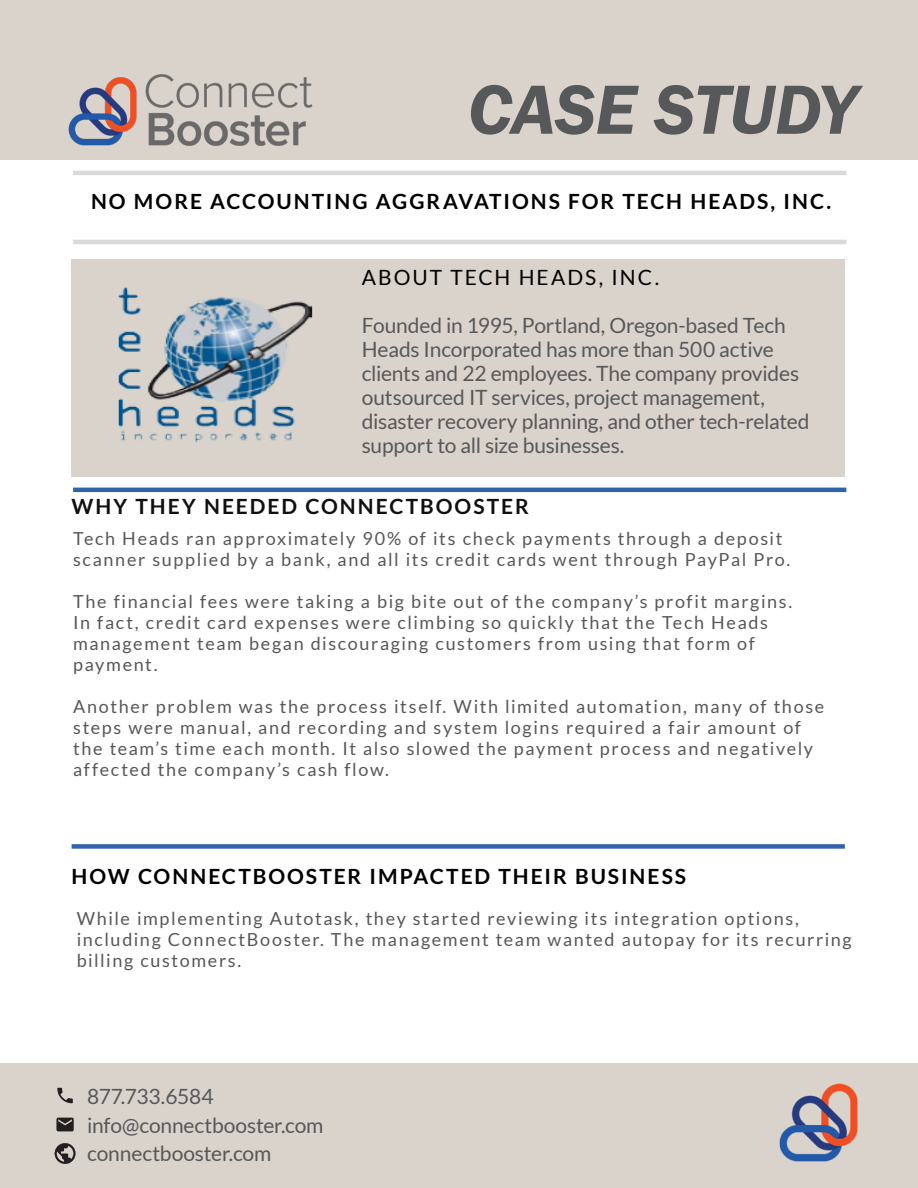
<style>
.page{position:relative;width:918px;height:1188px;background:#fff}
.page>*{position:absolute;margin:0;border:0;box-sizing:border-box;transform-origin:0 0}
.t1{font:italic 600 72px "Franklin Gothic";letter-spacing:-.01em;color:#57585a}
.Intro_Text{font:21px/24px "Lato";letter-spacing:-.01em;color:#57585a}
.Sub-Headline{font:700 21px "Lato";letter-spacing:.09em;color:#000}
.Second_Level_Heading{font:700 21px "Lato";letter-spacing:.09em;color:#000}
.Second_Level_Heading-2{font:700 21px "Lato";letter-spacing:.095em;color:#10110f}
.Second_Level_Heading-3{font:21px "Lato";letter-spacing:.095em;color:#000}
.Reg_Paragraph_Text{font:18px/21px "Lato";letter-spacing:.09em;color:#57585a}
</style>
<div class="page">
<div style="left:0;top:0;width:918px;height:160px;background:#d9d3cb"></div>
<div style="left:72px;top:259px;width:773px;height:217px;background:#d9d3cb"></div>
<hr style="left:73px;top:171px;width:773px;height:4px;background:#dbd9db">
<hr style="left:73px;top:240px;width:773px;height:4px;background:#dbd9db">
<img style="left:68px;top:74px;width:245px;height:72px">
<div style="left:0;top:1064px;width:918px;height:124px;background:#d9d3cb"></div>
<svg style="left:55px;top:1143px;width:20px;height:21px"></svg>
<svg style="left:56px;top:1118px;width:18px;height:13px"></svg>
<svg style="left:57px;top:1088px;width:16px;height:15px"></svg>
<img style="left:779px;top:1083px;width:79px;height:79px">
<hr style="left:73px;top:488px;width:773px;height:4px;background:#2f63ab">
<div style="left:72px;top:844px;width:773px;height:5px;background:#2f63ab"></div>
<img style="left:118px;top:287px;width:195px;height:156px">
<h1 class="t1" style="left:468px;top:63px;width:390px">CASE STUDY</h1>
<p class="Sub-Headline" style="left:91px;top:190px;width:742px">NO MORE ACCOUNTING AGGRAVATIONS FOR TECH HEADS, INC.</p>
<p class="Second_Level_Heading-3" style="left:362px;top:265px;width:299px">ABOUT TECH HEADS, INC.</p>
<p class="Intro_Text" style="left:362px;top:313px;width:449px">Founded in 1995, Portland, Oregon-based Tech Heads Incorporated has more than 500 active clients and 22 employees. The company provides outsourced IT services, project management, disaster recovery planning, and other tech-related</p>
<p class="Intro_Text" style="left:362px;top:433px;width:264px">support to all size businesses.</p>
<p class="Second_Level_Heading-2" style="left:72px;top:495px;width:459px">WHY THEY NEEDED CONNECTBOOSTER</p>
<p class="Reg_Paragraph_Text" style="left:73px;top:528px;width:719px">Tech Heads ran approximately 90% of its check payments through a deposit scanner supplied by a bank, and all its credit cards went through PayPal Pro.</p>
<p class="Reg_Paragraph_Text" style="left:73px;top:591px;width:721px">The financial fees were taking a big bite out of the company’s profit margins.<br>In fact, credit card expenses were climbing so quickly that the Tech Heads management team began discouraging customers from using that form of payment.</p>
<p class="Reg_Paragraph_Text" style="left:73px;top:696px;width:753px">Another problem was the process itself. With limited automation, many of those steps were manual, and recording and system logins required a fair amount of the team’s time each month. It also slowed the payment process and negatively affected the company’s cash flow.</p>
<p class="Second_Level_Heading" style="left:72px;top:864px;width:616px">HOW CONNECTBOOSTER IMPACTED THEIR BUSINESS</p>
<p class="Reg_Paragraph_Text" style="left:77px;top:908px;width:777px">While implementing Autotask, they started reviewing its integration options, including ConnectBooster. The management team wanted autopay for its recurring billing customers.</p>
<p class="Intro_Text" style="left:87px;top:1082px;width:238px;line-height:28.5px">877.733.6584 info@connectbooster.com connectbooster.com</p>
</div>
